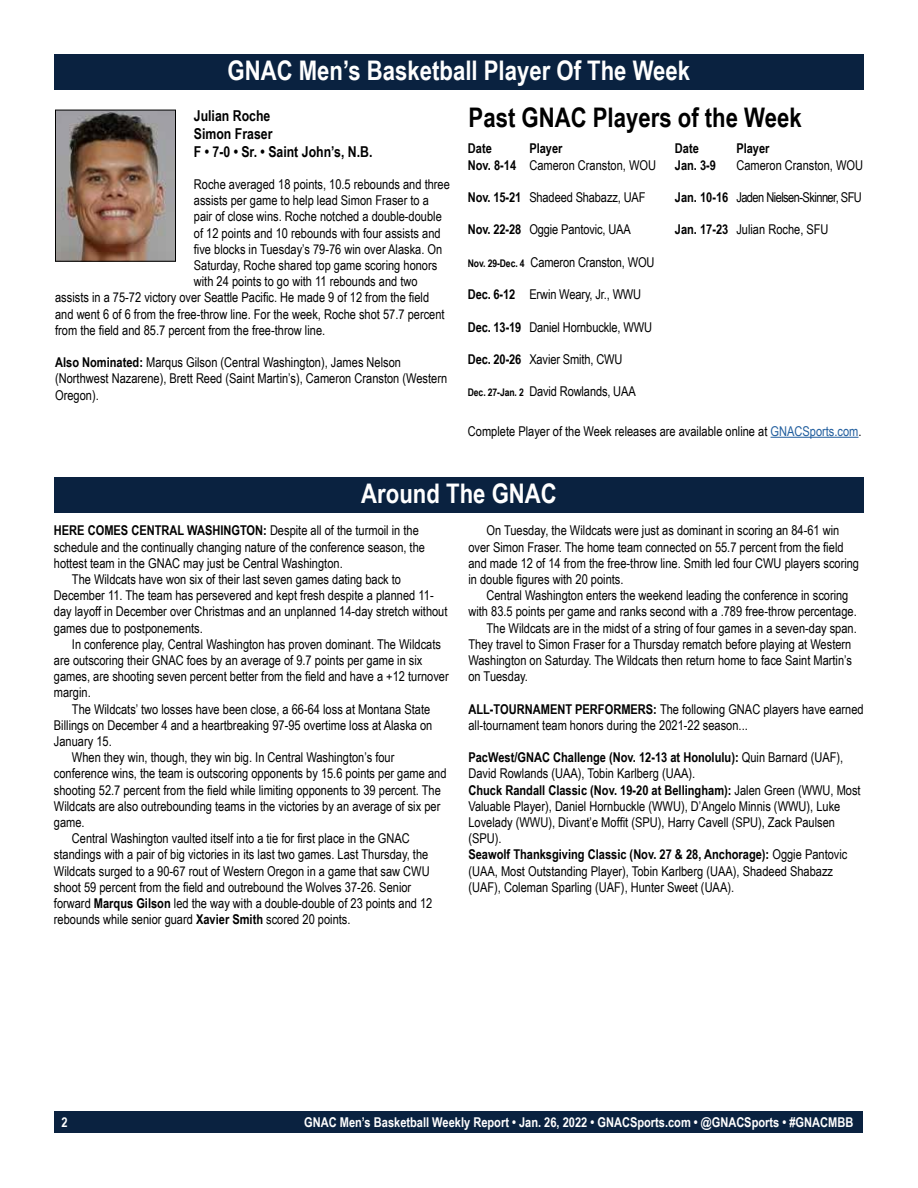
<style>
.page{position:relative;width:918px;height:1188px;background:#fff}
.page>*{position:absolute;margin:0;border:0;box-sizing:border-box;transform-origin:0 0}
.t1{font:700 27px "Arial Narrow";color:#fff}
.t2{font:700 27px "Arial Narrow";color:#000}
.t3{font:700 15px/18px "Arial Narrow";color:#000}
.t4{font:13.5px/16.2px "Arial Narrow";color:#000}
.t5{font:700 13.5px "Arial Narrow";color:#fff}
.t6{font:700 13.5px "Arial Narrow";color:#000}
.t7{font:13.5px "Arial Narrow";letter-spacing:-.04em;color:#000}
.s1{font-weight:700}
.s2{font-weight:700;font-size:10.5px}
.s3{color:#215e9e}
.s4{font-weight:400}
</style>
<div class="page">
<div style="left:55px;top:1111px;width:808px;height:22px;background:#0a2240"></div>
<div style="left:54px;top:477px;width:810px;height:36px;background:#0a2240"></div>
<div style="left:54px;top:54px;width:810px;height:36px;background:#0a2240"></div>
<hr style="left:771px;top:437px;width:88px;height:1px;background:#215e9e">
<img style="left:57px;top:112px;width:117px;height:148px">
<div style="left:55px;top:110px;width:121px;height:152px;border:1px solid #000"></div>
<h1 class="t1" style="left:228px;top:50px;width:464px">GNAC Men’s Basketball Player Of The Week</h1>
<h1 class="t2" style="left:469px;top:97px;width:335px">Past GNAC Players of the Week</h1>
<p class="t6" style="left:468px;top:138px;width:25px">Date</p>
<p class="t3" style="left:194px;top:106px;width:180px">Julian Roche<br>Simon Fraser<br>F • 7-0 • Sr. • Saint John’s, N.B.</p>
<p class="t4" style="left:194px;top:176px;width:258px">Roche averaged 18 points, 10.5 rebounds and three</p>
<p class="t4" style="left:194px;top:192px;width:237px">assists per game to help lead Simon Fraser to a</p>
<p class="t4" style="left:194px;top:208px;width:249px">pair of close wins. Roche notched a double-double</p>
<p class="t4" style="left:194px;top:224px;width:248px">of 12 points and 10 rebounds with four assists and</p>
<p class="t4" style="left:194px;top:240px;width:250px">five blocks in Tuesday’s 79-76 win over Alaska. On</p>
<p class="t4" style="left:194px;top:257px;width:245px">Saturday, Roche shared top game scoring honors</p>
<p class="t4" style="left:194px;top:273px;width:225px">with 24 points to go with 11 rebounds and two</p>
<p class="t4" style="left:55px;top:289px;width:376px">assists in a 75-72 victory over Seattle Pacific. He made 9 of 12 from the field</p>
<p class="t4" style="left:55px;top:305px;width:391px">and went 6 of 6 from the free-throw line. For the week, Roche shot 57.7 percent</p>
<p class="t4" style="left:55px;top:321px;width:272px">from the field and 85.7 percent from the free-throw line.</p>
<p class="t4" style="left:55px;top:354px;width:394px"><span class="s1">Also Nominated:</span> Marqus Gilson (Central Washington), James Nelson (Northwest Nazarene), Brett Reed (Saint Martin’s), Cameron Cranston (Western<br>Oregon).</p>
<p class="t4" style="left:468px;top:140px;width:190px;text-indent:62px"><span class="s1">Player<br>Nov. 8-14</span> Cameron Cranston, WOU</p>
<p class="t4" style="left:468px;top:189px;width:179px"><span class="s1">Nov. 15-21</span> Shadeed Shabazz, UAF</p>
<p class="t4" style="left:468px;top:221px;width:165px"><span class="s1">Nov. 22-28</span> Oggie Pantovic, UAA</p>
<p class="t4" style="left:468px;top:253px;width:188px"><span class="s2">Nov. 29-Dec. 4</span> Cameron Cranston, WOU</p>
<p class="t4" style="left:468px;top:286px;width:175px"><span class="s1">Dec. 6-12</span> Erwin Weary, Jr., WWU</p>
<p class="t4" style="left:468px;top:318px;width:186px"><span class="s1">Dec. 13-19</span> Daniel Hornbuckle, WWU</p>
<p class="t4" style="left:468px;top:351px;width:156px"><span class="s1">Dec. 20-26</span> Xavier Smith, CWU</p>
<p class="t4" style="left:468px;top:383px;width:169px"><span class="s2">Dec. 27-Jan. 2</span> David Rowlands, UAA</p>
<p class="t6" style="left:675px;top:138px;width:25px">Date</p>
<p class="t6" style="left:736px;top:138px;width:35px">Player</p>
<p class="t6" style="left:675px;top:155px;width:43px">Jan. 3-9</p>
<p class="t4" style="left:736px;top:156px;width:128px">Cameron Cranston, WOU</p>
<p class="t7" style="left:675px;top:187px;width:189px"><span class="s1">Jan. 10-16</span> Jaden Nielsen-Skinner, SFU</p>
<p class="t4" style="left:675px;top:221px;width:155px"><span class="s1">Jan. 17-23</span> Julian Roche, SFU</p>
<p class="t4" style="left:468px;top:422px;width:395px">Complete Player of the Week releases are available online at <span class="s3">GNACSports.com</span>.</p>
<h1 class="t1" style="left:361px;top:473px;width:197px">Around The GNAC</h1>
<p class="t6" style="left:54px;top:520px;width:366px">HERE COMES CENTRAL WASHINGTON: <span class="s4">Despite all of the turmoil in the</span></p>
<p class="t4" style="left:54px;top:538px;width:373px">schedule and the continually changing nature of the conference season, the</p>
<p class="t4" style="left:54px;top:555px;width:290px">hottest team in the GNAC may just be Central Washington.</p>
<p class="t4" style="left:72px;top:571px;width:331px">The Wildcats have won six of their last seven games dating back to</p>
<p class="t4" style="left:54px;top:587px;width:381px">December 11. The team has persevered and kept fresh despite a planned 11-</p>
<p class="t4" style="left:54px;top:603px;width:395px">day layoff in December over Christmas and an unplanned 14-day stretch without</p>
<p class="t4" style="left:54px;top:619px;width:150px">games due to postponements.</p>
<p class="t4" style="left:72px;top:636px;width:371px">In conference play, Central Washington has proven dominant. The Wildcats</p>
<p class="t4" style="left:54px;top:652px;width:370px">are outscoring their GNAC foes by an average of 9.7 points per game in six</p>
<p class="t4" style="left:54px;top:668px;width:396px">games, are shooting seven percent better from the field and have a +12 turnover</p>
<p class="t4" style="left:54px;top:684px;width:38px">margin.</p>
<p class="t4" style="left:72px;top:700px;width:360px">The Wildcats’ two losses have been close, a 66-64 loss at Montana State</p>
<p class="t4" style="left:54px;top:717px;width:380px">Billings on December 4 and a heartbreaking 97-95 overtime loss at Alaska on</p>
<p class="t4" style="left:54px;top:733px;width:59px">January 15.</p>
<p class="t4" style="left:72px;top:749px;width:324px">When they win, though, they win big. In Central Washington’s four</p>
<p class="t4" style="left:54px;top:765px;width:394px">conference wins, the team is outscoring opponents by 15.6 points per game and</p>
<p class="t4" style="left:54px;top:781px;width:388px">shooting 52.7 percent from the field while limiting opponents to 39 percent. The</p>
<p class="t4" style="left:54px;top:798px;width:388px">Wildcats are also outrebounding teams in the victories by an average of six per</p>
<p class="t4" style="left:54px;top:814px;width:32px">game.</p>
<p class="t4" style="left:72px;top:830px;width:340px">Central Washington vaulted itself into a tie for first place in the GNAC</p>
<p class="t4" style="left:54px;top:846px;width:376px">standings with a pair of big victories in its last two games. Last Thursday, the</p>
<p class="t4" style="left:54px;top:862px;width:377px">Wildcats surged to a 90-67 rout of Western Oregon in a game that saw CWU</p>
<p class="t4" style="left:54px;top:879px;width:359px">shoot 59 percent from the field and outrebound the Wolves 37-26. Senior</p>
<p class="t4" style="left:54px;top:895px;width:380px">forward <span class="s1">Marqus Gilson</span> led the way with a double-double of 23 points and 12</p>
<p class="t4" style="left:54px;top:911px;width:298px">rebounds while senior guard <span class="s1">Xavier Smith</span> scored 20 points.</p>
<p class="t4" style="left:468px;top:522px;width:392px;text-indent:18px">On Tuesday, the Wildcats were just as dominant in scoring an 84-61 win over Simon Fraser. The home team connected on 55.7 percent from the field and made 12 of 14 from the free-throw line. Smith led four CWU players scoring in double figures with 20 points.</p>
<p class="t4" style="left:486px;top:587px;width:364px">Central Washington enters the weekend leading the conference in scoring</p>
<p class="t4" style="left:468px;top:603px;width:390px">with 83.5 points per game and ranks second with a .789 free-throw percentage.</p>
<p class="t4" style="left:486px;top:619px;width:372px">The Wildcats are in the midst of a string of four games in a seven-day span.</p>
<p class="t4" style="left:468px;top:636px;width:384px">They travel to Simon Fraser for a Thursday rematch before playing at Western</p>
<p class="t4" style="left:468px;top:652px;width:385px">Washington on Saturday. The Wildcats then return home to face Saint Martin’s</p>
<p class="t4" style="left:468px;top:668px;width:61px">on Tuesday.</p>
<p class="t4" style="left:468px;top:700px;width:397px"><span class="s1">ALL-TOURNAMENT PERFORMERS:</span> The following GNAC players have earned all-tournament team honors during the 2021-22 season...</p>
<p class="t4" style="left:468px;top:749px;width:394px"><span class="s1">PacWest/GNAC Challenge (Nov. 12-13 at Honolulu):</span> Quin Barnard (UAF), David Rowlands (UAA), Tobin Karlberg (UAA).<br><span class="s1">Chuck Randall Classic (Nov. 19-20 at Bellingham):</span> Jalen Green (WWU, Most Valuable Player), Daniel Hornbuckle (WWU), D’Angelo Minnis (WWU), Luke Lovelady (WWU), Divant’e Moffit (SPU), Harry Cavell (SPU), Zack Paulsen (SPU).<br><span class="s1">Seawolf Thanksgiving Classic (Nov. 27 &amp; 28, Anchorage):</span> Oggie Pantovic (UAA, Most Outstanding Player), Tobin Karlberg (UAA), Shadeed Shabazz (UAF), Coleman Sparling (UAF), Hunter Sweet (UAA).</p>
<p class="t5" style="left:61px;top:1112px;width:8px">2</p>
<p class="t5" style="left:304px;top:1112px;width:551px">GNAC Men’s Basketball Weekly Report • Jan. 26, 2022 • GNACSports.com • @GNACSports • #GNACMBB</p>
</div>
